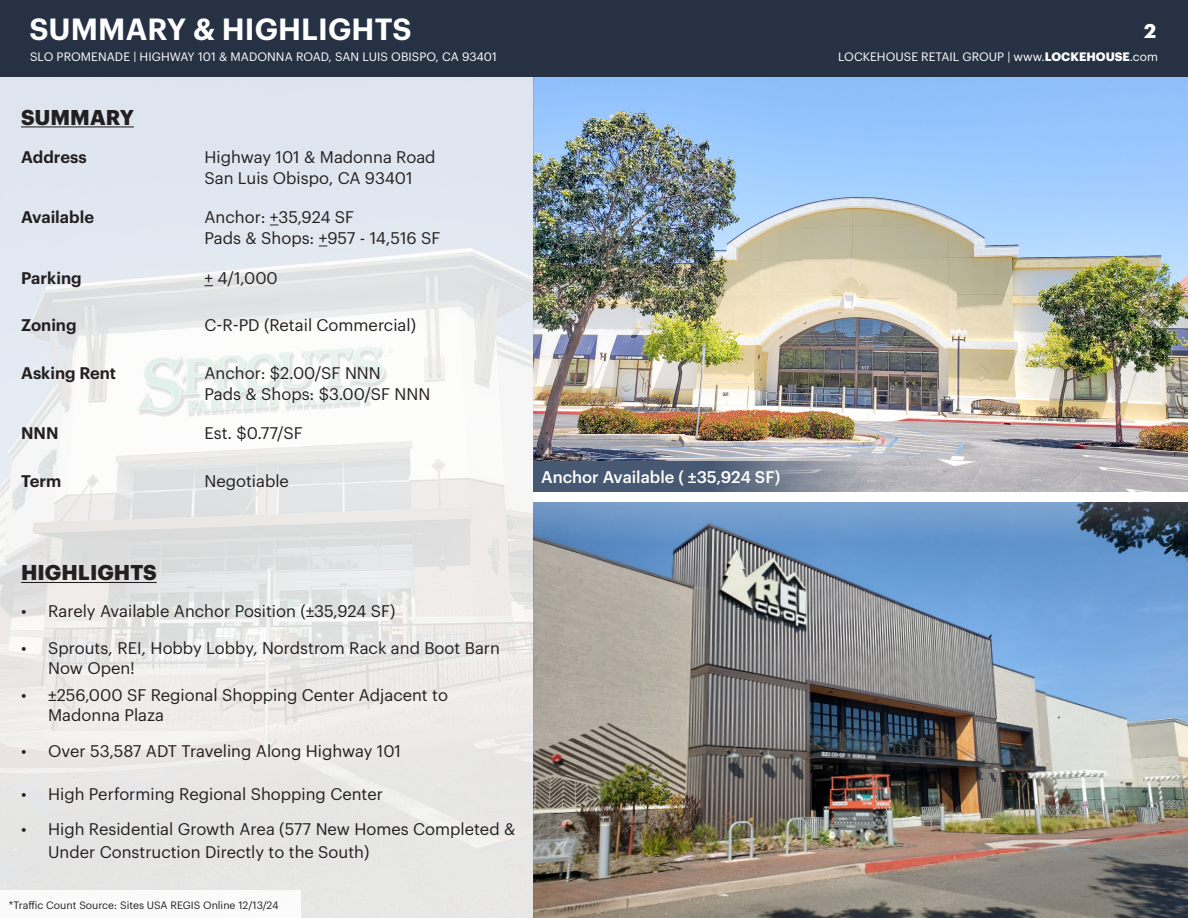
<style>
.page{position:relative;width:1188px;height:918px;background:#fff}
.page>*{position:absolute;margin:0;border:0;box-sizing:border-box;transform-origin:0 0}
.Header_Title{font:600 30px "Graphik";letter-spacing:.005em;color:#fff}
.t1{font:700 21px "Graphik";color:#231f20}
.t2{font:700 19.5px "Graphik";color:#fff}
.t3{font:16.5px/19.8px "Graphik";color:#231f20}
.t4{font:600 16.5px "Graphik";color:#231f20}
.t5{font:500 16.5px "Graphik";color:#fff}
.t6{font:12px "Graphik";color:#fff}
.t7{font:10.5px "Graphik";color:#231f20}
.s1{font-weight:700}
</style>
<div class="page">
<img style="left:534px;top:77px;width:654px;height:414px">
<img style="left:534px;top:502px;width:654px;height:416px">
<img style="left:0;top:77px;width:534px;height:841px">
<hr style="left:21px;top:126px;width:113px;height:1px;background:#231f20">
<hr style="left:21px;top:582px;width:136px;height:1px;background:#231f20">
<svg style="left:534px;top:461px;width:365px;height:30px;background:#687487"></svg>
<div style="left:0;top:891px;width:301px;height:27px;background:#fff"></div>
<div style="left:0;top:0;width:1188px;height:77px;background:#263244"></div>
<p class="Header_Title" style="left:29px;top:6px;width:384px">SUMMARY &amp; HIGHLIGHTS</p>
<p class="t2" style="left:1144px;top:16px;width:13px">2</p>
<p class="t6" style="left:30px;top:48px;width:468px">SLO PROMENADE | HIGHWAY 101 &amp; MADONNA ROAD, SAN LUIS OBISPO, CA 93401</p>
<p class="t6" style="left:838px;top:48px;width:321px">LOCKEHOUSE RETAIL GROUP | www.<span class="s1">LOCKEHOUSE</span>.com</p>
<p class="t6" style="left:30px;top:48px;width:264px">PR PERTY NAME | 000 ADDRESS ST. CA 0000</p>
<p class="t1" style="left:21px;top:101px;width:114px">SUMMARY</p>
<p class="t4" style="left:21px;top:144px;width:67px">Address</p>
<p class="t3" style="left:204px;top:145px;width:233px">Highway 101 &amp; Madonna Road</p>
<p class="t3" style="left:204px;top:166px;width:210px">San Luis Obispo, CA 93401</p>
<p class="t4" style="left:21px;top:205px;width:74px">Available</p>
<p class="t3" style="left:204px;top:206px;width:151px">Anchor: +35,924 SF</p>
<p class="t3" style="left:204px;top:227px;width:238px">Pads &amp; Shops: +957 - 14,516 SF</p>
<p class="t4" style="left:21px;top:266px;width:62px">Parking</p>
<p class="t3" style="left:204px;top:267px;width:75px">+ 4/1,000</p>
<p class="t4" style="left:21px;top:313px;width:57px">Zoning</p>
<p class="t3" style="left:204px;top:314px;width:213px">C-R-PD (Retail Commercial)</p>
<p class="t4" style="left:21px;top:360px;width:97px">Asking Rent</p>
<p class="t3" style="left:204px;top:361px;width:178px">Anchor: $2.00/SF NNN</p>
<p class="t3" style="left:204px;top:382px;width:227px">Pads &amp; Shops: $3.00/SF NNN</p>
<p class="t4" style="left:21px;top:421px;width:39px">NNN</p>
<p class="t3" style="left:204px;top:422px;width:100px">Est. $0.77/SF</p>
<p class="t4" style="left:21px;top:468px;width:42px">Term</p>
<p class="t3" style="left:204px;top:469px;width:86px">Negotiable</p>
<p class="t5" style="left:541px;top:465px;width:241px">Anchor Available ( ±35,924 SF)</p>
<p class="t1" style="left:21px;top:557px;width:137px">HIGHLIGHTS</p>
<p class="t3" style="left:21px;top:600px;width:376px">• Rarely Available Anchor Position (±35,924 SF)</p>
<p class="t3" style="left:48px;top:637px;width:453px;text-indent:-27px">• Sprouts, REI, Hobby Lobby, Nordstrom Rack and Boot Barn<br>Now Open!</p>
<p class="t3" style="left:48px;top:684px;width:401px;text-indent:-27px">• ±256,000 SF Regional Shopping Center Adjacent to<br>Madonna Plaza</p>
<p class="t3" style="left:21px;top:740px;width:382px">• Over 53,587 ADT Traveling Along Highway 101</p>
<p class="t3" style="left:21px;top:783px;width:363px">• High Performing Regional Shopping Center</p>
<p class="t3" style="left:48px;top:816px;width:469px;line-height:22.8px;text-indent:-27px">• High Residential Growth Area (577 New Homes Completed &amp;<br>Under Construction Directly to the South)</p>
<p class="t7" style="left:9px;top:897px;width:271px">*Traffic Count Source: Sites USA REGIS Online 12/13/24</p>
</div>
